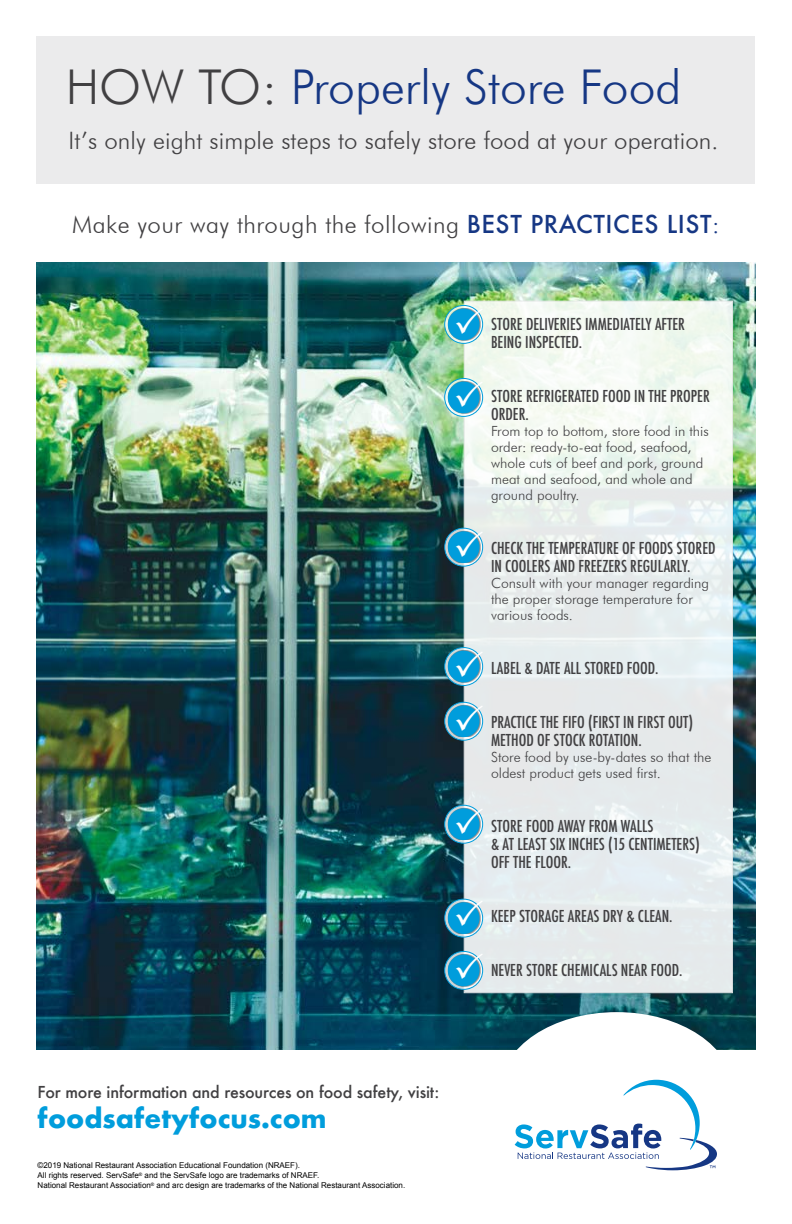
<style>
.page{position:relative;width:792px;height:1224px;background:#fff}
.page>*{position:absolute;margin:0;border:0;box-sizing:border-box;transform-origin:0 0}
.t1{font:300 48px "Futura BT";color:#163784}
.t2{font:700 26px "Futura";color:#009ddc}
.t3{font:300 24px "Futura BT";letter-spacing:.005em;color:#414042}
.t4{font:500 condensed 16px/18px "Futura";color:#414042}
.t5{font:500 16px "Futura";letter-spacing:-.01em;color:#414042}
.t6{font:300 14px/16px "Futura BT";color:#414042}
.t7{font:8px/10px "Arial";color:#000}
.s1{color:#414042}
.s2{font-family:"Futura";font-weight:500;color:#163784}
.s3{color:#163784}
</style>
<div class="page">
<img style="left:36px;top:263px;width:719px;height:786px">
<div style="left:464px;top:301px;width:269px;height:692px;background:linear-gradient(to bottom,#f3f9f2,#e2e7ec);border:1px solid #ebebec"></div>
<div style="left:36px;top:36px;width:720px;height:148px;background:#ebebec"></div>
<div style="left:500px;top:1012px;width:233px;height:155px;background:#fff;border-radius:50%"></div>
<svg style="left:515px;top:1080px;width:202px;height:90px"></svg>
<svg style="left:445px;top:305px;width:38px;height:38px"></svg>
<div style="left:444px;top:305px;width:39px;height:39px;border:1px solid #009ddc;border-radius:50%"></div>
<div style="left:448px;top:308px;width:33px;height:33px;background:#000;opacity:.48"></div>
<div style="left:448px;top:309px;width:32px;height:31px;background:#009ddc;border-radius:50%"></div>
<svg style="left:445px;top:378px;width:38px;height:38px"></svg>
<div style="left:444px;top:378px;width:39px;height:39px;border:1px solid #009ddc;border-radius:50%"></div>
<div style="left:448px;top:381px;width:33px;height:33px;background:#000;opacity:.48"></div>
<div style="left:448px;top:382px;width:32px;height:31px;background:#009ddc;border-radius:50%"></div>
<svg style="left:445px;top:528px;width:38px;height:38px"></svg>
<div style="left:444px;top:528px;width:39px;height:38px;border:1px solid #009ddc;border-radius:50%"></div>
<div style="left:448px;top:530px;width:33px;height:33px;background:#000;opacity:.48"></div>
<div style="left:448px;top:531px;width:32px;height:32px;background:#009ddc;border-radius:50%"></div>
<svg style="left:445px;top:648px;width:38px;height:38px"></svg>
<div style="left:444px;top:647px;width:39px;height:39px;border:1px solid #009ddc;border-radius:50%"></div>
<div style="left:448px;top:650px;width:33px;height:33px;background:#000;opacity:.48"></div>
<div style="left:448px;top:651px;width:32px;height:31px;background:#009ddc;border-radius:50%"></div>
<svg style="left:445px;top:702px;width:38px;height:38px"></svg>
<div style="left:444px;top:702px;width:39px;height:38px;border:1px solid #009ddc;border-radius:50%"></div>
<div style="left:448px;top:704px;width:33px;height:33px;background:#000;opacity:.48"></div>
<div style="left:448px;top:705px;width:32px;height:32px;background:#009ddc;border-radius:50%"></div>
<svg style="left:445px;top:805px;width:38px;height:38px"></svg>
<div style="left:444px;top:805px;width:39px;height:38px;border:1px solid #009ddc;border-radius:50%"></div>
<div style="left:448px;top:807px;width:33px;height:33px;background:#000;opacity:.48"></div>
<div style="left:448px;top:808px;width:32px;height:32px;background:#009ddc;border-radius:50%"></div>
<svg style="left:445px;top:899px;width:38px;height:38px"></svg>
<div style="left:444px;top:899px;width:39px;height:38px;border:1px solid #009ddc;border-radius:50%"></div>
<div style="left:448px;top:901px;width:33px;height:33px;background:#000;opacity:.48"></div>
<div style="left:448px;top:902px;width:32px;height:32px;background:#009ddc;border-radius:50%"></div>
<svg style="left:445px;top:951px;width:38px;height:38px"></svg>
<div style="left:444px;top:951px;width:39px;height:39px;border:1px solid #009ddc;border-radius:50%"></div>
<div style="left:448px;top:954px;width:33px;height:33px;background:#000;opacity:.48"></div>
<div style="left:448px;top:955px;width:32px;height:31px;background:#009ddc;border-radius:50%"></div>
<svg style="left:456px;top:308px;width:27px;height:26px"></svg>
<svg style="left:456px;top:380px;width:27px;height:26px"></svg>
<svg style="left:456px;top:530px;width:27px;height:26px"></svg>
<svg style="left:456px;top:650px;width:27px;height:26px"></svg>
<svg style="left:456px;top:704px;width:27px;height:26px"></svg>
<svg style="left:456px;top:807px;width:27px;height:26px"></svg>
<svg style="left:456px;top:900px;width:27px;height:26px"></svg>
<svg style="left:456px;top:953px;width:27px;height:26px"></svg>
<h1 class="t1" style="left:66px;top:57px;width:617px"><span class="s1">HOW TO:</span> Properly Store Food</h1>
<h3 class="t3" style="left:68px;top:126px;width:651px">It’s only eight simple steps to safely store food at your operation.</h3>
<h3 class="t3" style="left:72px;top:210px;width:649px">Make your way through the following <span class="s2">BEST PRACTICES LIST</span><span class="s3">:</span></h3>
<p class="t4" style="left:491px;top:315px;width:195px">STORE DELIVERIES IMMEDIATELY AFTER<br>BEING INSPECTED.</p>
<p class="t4" style="left:491px;top:387px;width:220px">STORE REFRIGERATED FOOD IN THE PROPER<br>ORDER.</p>
<p class="t6" style="left:491px;top:423px;width:219px">From top to bottom, store food in this order: ready-to-eat food, seafood, whole cuts of beef and pork, ground meat and seafood, and whole and ground poultry.</p>
<p class="t4" style="left:491px;top:539px;width:226px">CHECK THE TEMPERATURE OF FOODS STORED<br>IN COOLERS AND FREEZERS REGULARLY.</p>
<p class="t6" style="left:491px;top:575px;width:219px">Consult with your manager regarding the proper storage temperature for various foods.</p>
<p class="t4" style="left:491px;top:659px;width:169px">LABEL &amp; DATE ALL STORED FOOD.</p>
<p class="t4" style="left:491px;top:713px;width:204px">PRACTICE THE FIFO (FIRST IN FIRST OUT)<br>METHOD OF STOCK ROTATION.</p>
<p class="t6" style="left:491px;top:749px;width:222px">Store food by use-by-dates so that the oldest product gets used first.</p>
<p class="t4" style="left:491px;top:817px;width:210px">STORE FOOD AWAY FROM WALLS<br>&amp; AT LEAST SIX INCHES (15 CENTIMETERS)<br>OFF THE FLOOR.</p>
<p class="t4" style="left:491px;top:907px;width:183px">KEEP STORAGE AREAS DRY &amp; CLEAN.</p>
<p class="t5" style="left:38px;top:1081px;width:403px">For more information and resources on food safety, visit:</p>
<h2 class="t2" style="left:38px;top:1100px;width:291px">foodsafetyfocus.com</h2>
<p class="t7" style="left:38px;top:1161px;width:369px">©2019 National Restaurant Association Educational Foundation (NRAEF).<br>All rights reserved. ServSafe<sup>®</sup> and the ServSafe logo are trademarks of NRAEF.<br>National Restaurant Association<sup>®</sup> and arc design are trademarks of the National Restaurant Association.</p>
<p class="t4" style="left:491px;top:961px;width:193px">NEVER STORE CHEMICALS NEAR FOOD.</p>
</div>
